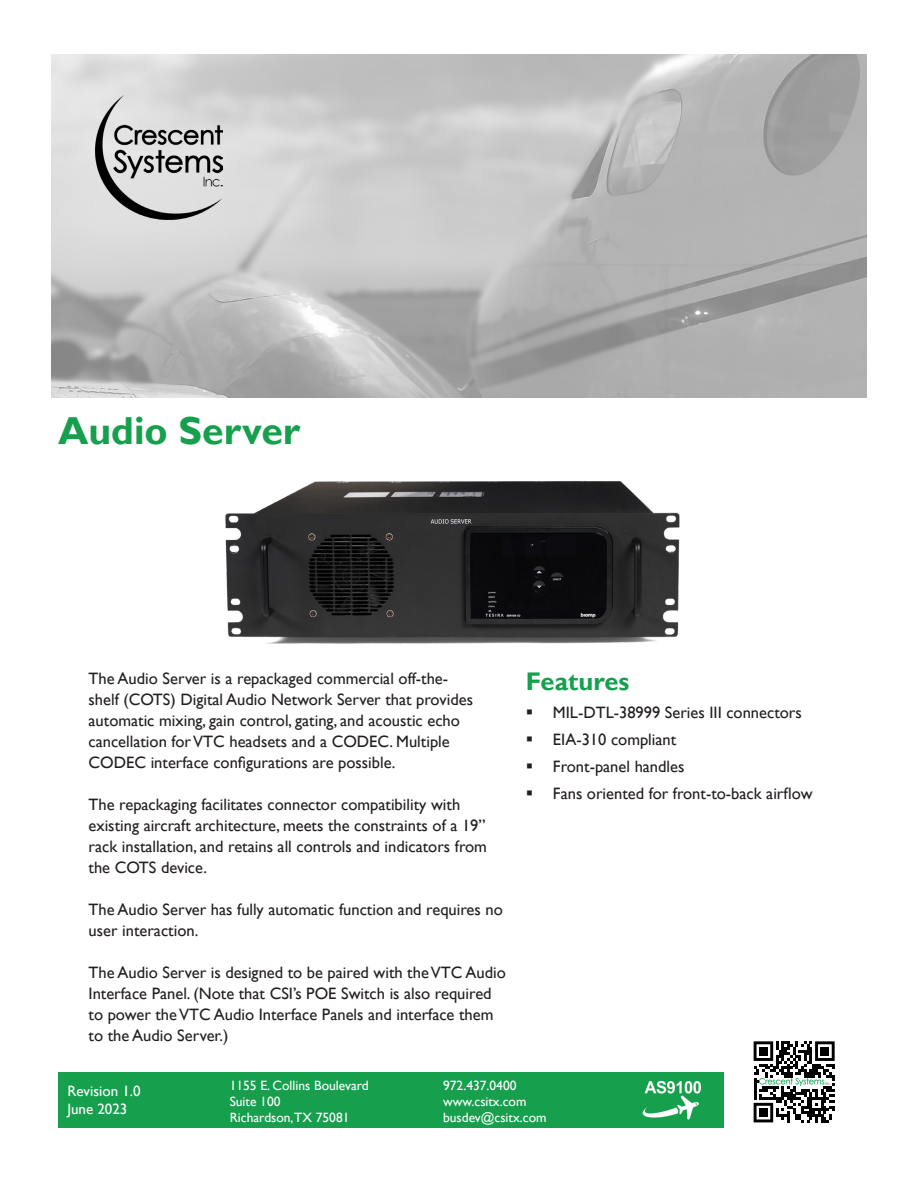
<style>
.page{position:relative;width:918px;height:1188px;background:#fff}
.page>*{position:absolute;margin:0;border:0;box-sizing:border-box;transform-origin:0 0}
.t1{font:700 39px "Gill Sans";color:#16a04e}
.t2{font:700 25.5px "Gill Sans";color:#16a04e}
.t3{font:16.5px/21px "Gill Sans";color:#231f20}
.t4{font:15px "Gill Sans";color:#fff}
.t5{font:13.5px "Gill Sans";color:#fff}
</style>
<div class="page">
<img style="left:51px;top:54px;width:815px;height:343px">
<div style="left:58px;top:1073px;width:665px;height:55px;background:#16a04e"></div>
<img style="left:642px;top:1080px;width:59px;height:40px">
<svg style="left:754px;top:1041px;width:81px;height:81px"></svg>
<div style="left:759px;top:1047px;width:9px;height:8px;background:#000"></div>
<div style="left:821px;top:1047px;width:8px;height:8px;background:#000"></div>
<div style="left:759px;top:1108px;width:9px;height:9px;background:#000"></div>
<img style="left:759px;top:1078px;width:70px;height:8px">
<img style="left:95px;top:95px;width:127px;height:125px">
<img style="left:225px;top:481px;width:455px;height:163px">
<p class="t1" style="left:58px;top:407px;width:244px">Audio Server</p>
<p class="t3" style="left:89px;top:668px;width:386px">The Audio Server is a repackaged commercial off-the&shy;shelf (COTS) Digital Audio Network Server that provides automatic mixing, gain control, gating, and acoustic echo cancellation for VTC headsets and a CODEC. Multiple CODEC interface configurations are possible.</p>
<p class="t3" style="left:89px;top:794px;width:400px">The repackaging facilitates connector compatibility with existing aircraft architecture, meets the constraints of a 19” rack installation, and retains all controls and indicators from the COTS device.</p>
<p class="t3" style="left:89px;top:899px;width:416px">The Audio Server has fully automatic function and requires no user interaction.</p>
<p class="t3" style="left:89px;top:962px;width:419px">The Audio Server is designed to be paired with the VTC Audio Interface Panel. (Note that CSI’s POE Switch is also required to power the VTC Audio Interface Panels and interface them to the Audio Server.)</p>
<p class="t2" style="left:526px;top:667px;width:105px">Features</p>
<p class="t3" style="left:553px;top:703px;width:250px">MIL-DTL-38999 Series III connectors</p>
<p class="t3" style="left:553px;top:730px;width:125px">EIA-310 compliant</p>
<p class="t3" style="left:553px;top:757px;width:133px">Front-panel handles</p>
<p class="t3" style="left:553px;top:784px;width:261px">Fans oriented for front-to-back airflow</p>
<p class="t4" style="left:68px;top:1083px;width:75px">Revision 1.0</p>
<p class="t4" style="left:68px;top:1101px;width:61px">June 2023</p>
<p class="t5" style="left:230px;top:1077px;width:141px">1155 E. Collins Boulevard</p>
<p class="t5" style="left:230px;top:1093px;width:52px">Suite 100</p>
<p class="t5" style="left:230px;top:1110px;width:121px">Richardson,TX 75081</p>
<p class="t5" style="left:443px;top:1077px;width:75px">972.437.0400</p>
<p class="t5" style="left:443px;top:1093px;width:85px">www.csitx.com</p>
<p class="t5" style="left:443px;top:1110px;width:105px">busdev@csitx.com</p>
</div>
